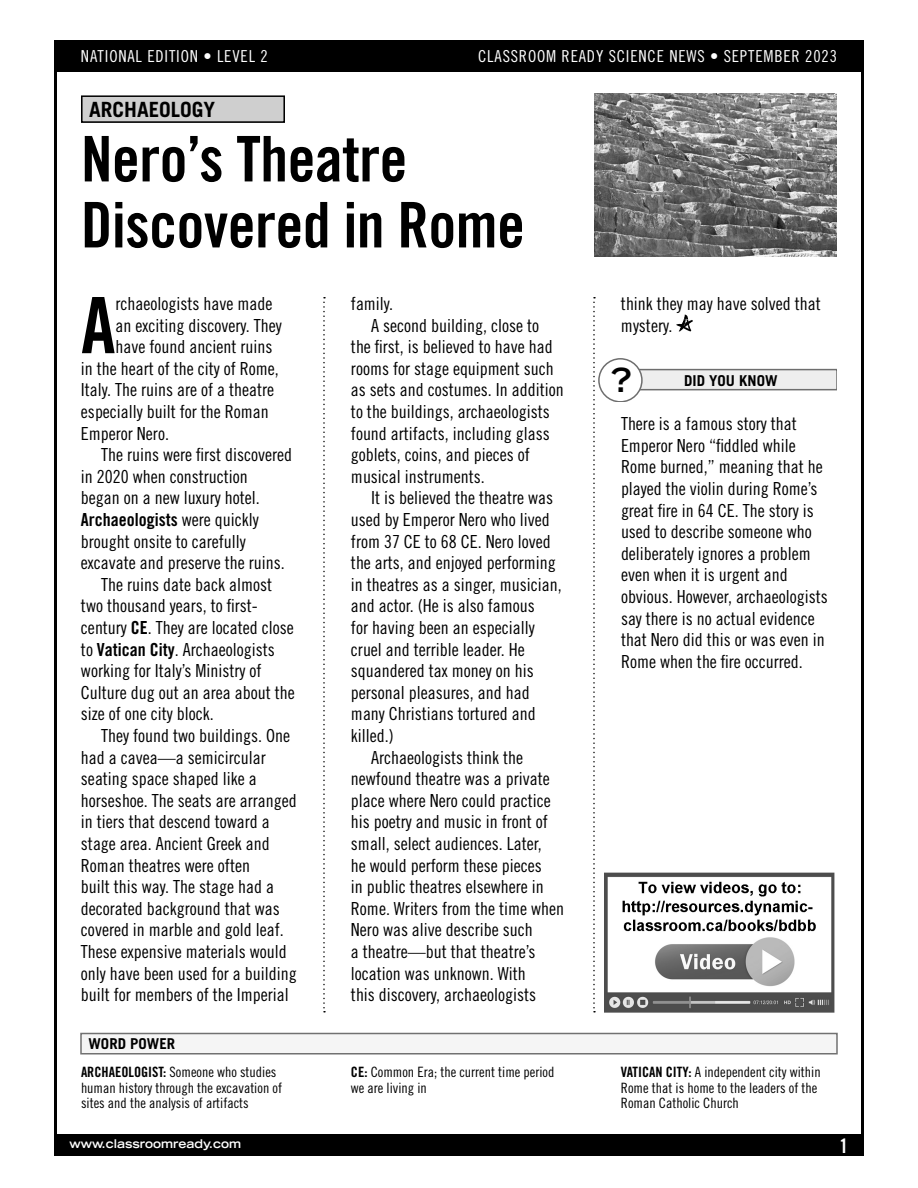
<style>
.page{position:relative;width:918px;height:1188px;background:#fff}
.page>*{position:absolute;margin:0;border:0;box-sizing:border-box;transform-origin:0 0}
.A__ARTICLE_Intro_Para{font:77.85px "Trade Gothic LT Std Bd Cn 20";color:#000}
.A__ARTICLE_Headline_-_Medium{font:63px/66px "Trade Gothic LT Std Bd Cn 20";letter-spacing:-.01em;color:#000}
.t1{font:700 expanded 33px "Trade Gothic LT Std";color:#000}
.t2{font:700 21px "Trade Gothic LT Std";color:#000}
.t3{font:19.95px "Trade Gothic LT Std Bd Cn 20";color:#fff}
.A__ARTICLE_Text{font:18px/21.6px "Trade Gothic LT Std Cn 18";color:#000}
.A__ARTICLE_Did_You_Know{font:18px/21.6px "Trade Gothic LT Std Cn 18";color:#000}
.A__ARTICLE_Intro_Para-2{font:18px "Trade Gothic LT Std Cn 18";color:#000}
.t4{font:16.5px "Trade Gothic LT Std Cn 18";letter-spacing:.05em;color:#fff}
.t5{font:700 15px "Trade Gothic LT Std";color:#000}
.A__ARTICLE_WP_Definition{font:14.25px/15.8px "Trade Gothic LT Std Cn 18";color:#000}
.t6{font:700 expanded 12px "Trade Gothic LT Std";color:#fff}
.s1{font-family:"Trade Gothic LT Std Bd Cn 20"}
</style>
<div class="page">
<div style="left:54px;top:1134px;width:810px;height:22px;background:#000"></div>
<hr style="left:54px;top:40px;width:3px;height:1100px;background:#000">
<hr style="left:861px;top:40px;width:3px;height:1100px;background:#000">
<div style="left:54px;top:40px;width:810px;height:32px;background:#000"></div>
<svg style="left:323px;top:297px;width:2px;height:715px"></svg>
<svg style="left:593px;top:297px;width:2px;height:715px"></svg>
<div style="left:81px;top:1034px;width:756px;height:20px;background:#f5f5f5"></div>
<div style="left:80px;top:1033px;width:758px;height:21px;border:2px solid #717171"></div>
<svg style="left:676px;top:315px;width:17px;height:17px"></svg>
<div style="left:621px;top:370px;width:216px;height:20px;background:#eee"></div>
<div style="left:620px;top:369px;width:217px;height:21px;border:2px solid #6e6e6e"></div>
<div style="left:599px;top:359px;width:43px;height:43px;background:#fff;border-radius:50%"></div>
<div style="left:599px;top:359px;width:44px;height:43px;border:2px solid #6e6e6e;border-radius:50%"></div>
<img style="left:594px;top:94px;width:243px;height:162px">
<div style="left:82px;top:96px;width:202px;height:26px;background:#cfcfcf"></div>
<div style="left:81px;top:95px;width:204px;height:28px;border:2px solid #000"></div>
<img style="left:605px;top:873px;width:230px;height:139px">
<p class="t4" style="left:81px;top:47px;width:188px">NATIONAL EDITION • LEVEL 2</p>
<p class="t4" style="left:478px;top:47px;width:360px">CLASSROOM READY SCIENCE NEWS • SEPTEMBER 2023</p>
<p class="t2" style="left:89px;top:97px;width:128px">ARCHAEOLOGY</p>
<p class="A__ARTICLE_Headline_-_Medium" style="left:81px;top:126px;width:446px">Nero’s Theatre<br>Discovered in Rome</p>
<p class="A__ARTICLE_Intro_Para" style="left:81px;top:278px;width:36px">A</p>
<p class="A__ARTICLE_Intro_Para-2" style="left:116px;top:293px;width:158px">rchaeologists have made</p>
<p class="A__ARTICLE_Intro_Para-2" style="left:116px;top:314px;width:168px">an exciting discovery. They</p>
<p class="A__ARTICLE_Intro_Para-2" style="left:116px;top:336px;width:158px">have found ancient ruins</p>
<p class="A__ARTICLE_Intro_Para-2" style="left:81px;top:358px;width:199px">in the heart of the city of Rome,</p>
<p class="A__ARTICLE_Intro_Para-2" style="left:81px;top:379px;width:195px">Italy. The ruins are of a theatre</p>
<p class="A__ARTICLE_Intro_Para-2" style="left:81px;top:401px;width:189px">especially built for the Roman</p>
<p class="A__ARTICLE_Intro_Para-2" style="left:81px;top:422px;width:90px">Emperor Nero.</p>
<p class="A__ARTICLE_Text" style="left:81px;top:444px;width:213px;text-indent:20px">The ruins were first discovered in 2020 when construction<br>began on a new luxury hotel.<br><span class="s1">Archaeologists</span> were quickly brought onsite to carefully excavate and preserve the ruins.</p>
<p class="A__ARTICLE_Text" style="left:81px;top:573px;width:215px;text-indent:20px">The ruins date back almost two thousand years, to first&shy;century <span class="s1">CE</span>. They are located close to <span class="s1">Vatican City</span>. Archaeologists working for Italy’s Ministry of<br>Culture dug out an area about the size of one city block.</p>
<p class="A__ARTICLE_Text" style="left:81px;top:725px;width:217px;text-indent:20px">They found two buildings. One had a cavea—a semicircular seating space shaped like a horseshoe. The seats are arranged in tiers that descend toward a stage area. Ancient Greek and<br>Roman theatres were often<br>built this way. The stage had a decorated background that was covered in marble and gold leaf.<br>These expensive materials would only have been used for a building built for members of the Imperial</p>
<p class="A__ARTICLE_Text" style="left:351px;top:293px;width:44px">family.</p>
<p class="A__ARTICLE_Text" style="left:351px;top:314px;width:214px;text-indent:20px">A second building, close to<br>the first, is believed to have had rooms for stage equipment such as sets and costumes. In addition to the buildings, archaeologists found artifacts, including glass goblets, coins, and pieces of musical instruments.</p>
<p class="A__ARTICLE_Text" style="left:351px;top:487px;width:212px;text-indent:20px">It is believed the theatre was used by Emperor Nero who lived from 37 CE to 68 CE. Nero loved the arts, and enjoyed performing in theatres as a singer, musician, and actor. (He is also famous<br>for having been an especially cruel and terrible leader. He squandered tax money on his personal pleasures, and had many Christians tortured and killed.)</p>
<p class="A__ARTICLE_Text" style="left:351px;top:746px;width:215px;text-indent:20px">Archaeologists think the newfound theatre was a private place where Nero could practice his poetry and music in front of small, select audiences. Later,<br>he would perform these pieces<br>in public theatres elsewhere in<br>Rome. Writers from the time when<br>Nero was alive describe such<br>a theatre—but that theatre’s location was unknown. With<br>this discovery, archaeologists</p>
<p class="A__ARTICLE_Text" style="left:621px;top:293px;width:201px">think they may have solved that mystery.</p>
<p class="t1" style="left:611px;top:359px;width:22px">?</p>
<p class="t5" style="left:684px;top:371px;width:95px">DID YOU KNOW</p>
<p class="A__ARTICLE_Did_You_Know" style="left:621px;top:413px;width:208px">There is a famous story that<br>Emperor Nero “fiddled while<br>Rome burned,” meaning that he played the violin during Rome’s great fire in 64 CE. The story is used to describe someone who deliberately ignores a problem even when it is urgent and obvious. However, archaeologists say there is no actual evidence that Nero did this or was even in<br>Rome when the fire occurred.</p>
<p class="t5" style="left:88px;top:1035px;width:88px">WORD POWER</p>
<p class="A__ARTICLE_WP_Definition" style="left:81px;top:1064px;width:203px"><span class="s1">ARCHAEOLOGIST:</span> Someone who studies human history through the excavation of sites and the analysis of artifacts</p>
<p class="A__ARTICLE_WP_Definition" style="left:351px;top:1064px;width:205px"><span class="s1">CE:</span> Common Era; the current time period we are living in</p>
<p class="A__ARTICLE_WP_Definition" style="left:621px;top:1064px;width:201px"><span class="s1">VATICAN CITY:</span> A independent city within<br>Rome that is home to the leaders of the<br>Roman Catholic Church</p>
<p class="t6" style="left:69px;top:1136px;width:173px">www.classroomready.com</p>
<p class="t3" style="left:840px;top:1134px;width:10px">1</p>
</div>
